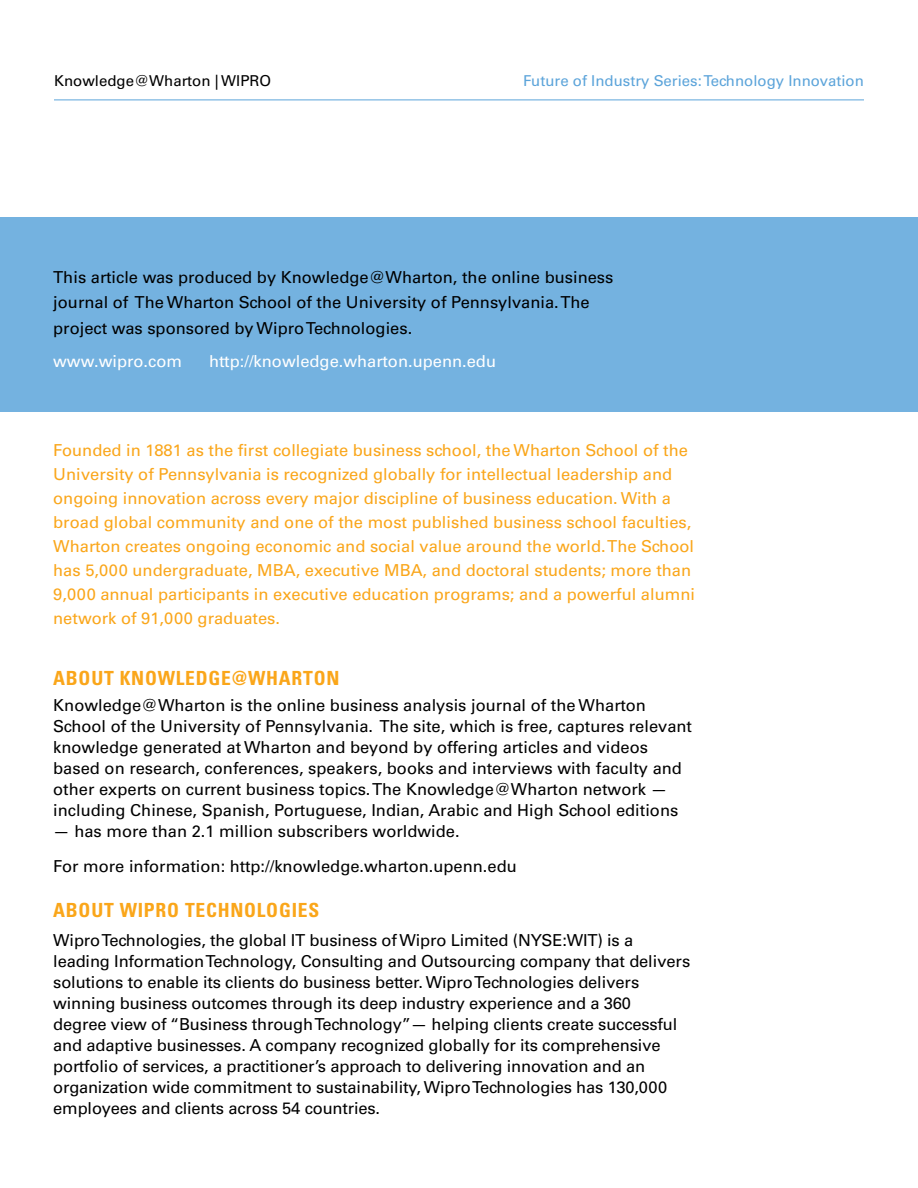
<style>
.page{position:relative;width:918px;height:1188px;background:#fff}
.page>*{position:absolute;margin:0;border:0;box-sizing:border-box;transform-origin:0 0}
.t1{font:700 condensed 19.5px "Univers";letter-spacing:.04em;color:#faa61a}
.t2{font:16.5px/21px "Univers";letter-spacing:-.005em;color:#000}
.t3{font:16.5px/24px "Univers";color:#faa61a}
.t4{font:16.5px "Univers";color:#fff}
.t5{font:15px "Univers";color:#5ca4da}
.t6{font:15px "Univers";color:#000}
</style>
<div class="page">
<hr style="left:54px;top:100px;width:810px;height:1px;background:#5ca4da">
<div style="left:0;top:217px;width:918px;height:195px;background:#74b2e0"></div>
<p class="t6" style="left:54px;top:72px;width:219px">Knowledge@Wharton | WIPRO</p>
<p class="t5" style="left:523px;top:72px;width:342px">Future of Industry Series: Technology Innovation</p>
<p class="t2" style="left:53px;top:264px;width:562px;line-height:25.5px">This article was produced by Knowledge@Wharton, the online business journal of The Wharton School of the University of Pennsylvania. The project was sponsored by Wipro Technologies.</p>
<p class="t4" style="left:53px;top:352px;width:130px">www.wipro.com</p>
<p class="t4" style="left:209px;top:352px;width:289px">http://knowledge.wharton.upenn.edu</p>
<p class="t3" style="left:53px;top:438px;width:643px">Founded in 1881 as the first collegiate business school, the Wharton School of the University of Pennsylvania is recognized globally for intellectual leadership and ongoing innovation across every major discipline of business education. With a broad global community and one of the most published business school faculties, Wharton creates ongoing economic and social value around the world. The School has 5,000 undergraduate, MBA, executive MBA, and doctoral students; more than 9,000 annual participants in executive education programs; and a powerful alumni network of 91,000 graduates.</p>
<p class="t1" style="left:53px;top:666px;width:135px">ABOUT KNOWLEDGE</p>
<p class="t1" style="left:232px;top:666px;width:95px">@WHARTON</p>
<p class="t2" style="left:53px;top:695px;width:640px">Knowledge@Wharton is the online business analysis journal of the Wharton School of the University of Pennsylvania. The site, which is free, captures relevant knowledge generated at Wharton and beyond by offering articles and videos based on research, conferences, speakers, books and interviews with faculty and other experts on current business topics. The Knowledge@Wharton network — including Chinese, Spanish, Portuguese, Indian, Arabic and High School editions</p>
<p class="t2" style="left:53px;top:814px;width:465px;line-height:34.5px">— has more than 2.1 million subscribers worldwide.<br>For more information: http://knowledge.wharton.upenn.edu</p>
<p class="t1" style="left:53px;top:898px;width:155px">ABOUT WIPRO TECHNOLOGIE</p>
<p class="t1" style="left:308px;top:898px;width:12px">S</p>
<p class="t2" style="left:53px;top:929px;width:639px">Wipro Technologies, the global IT business of Wipro Limited (NYSE:WIT) is a leading Information Technology, Consulting and Outsourcing company that delivers solutions to enable its clients do business better. Wipro Technologies delivers winning business outcomes through its deep industry experience and a 360<br>degree view of “Business through Technology”— helping clients create successful and adaptive businesses. A company recognized globally for its comprehensive portfolio of services, a practitioner’s approach to delivering innovation and an organization wide commitment to sustainability, Wipro Technologies has 130,000 employees and clients across 54 countries.</p>
</div>
